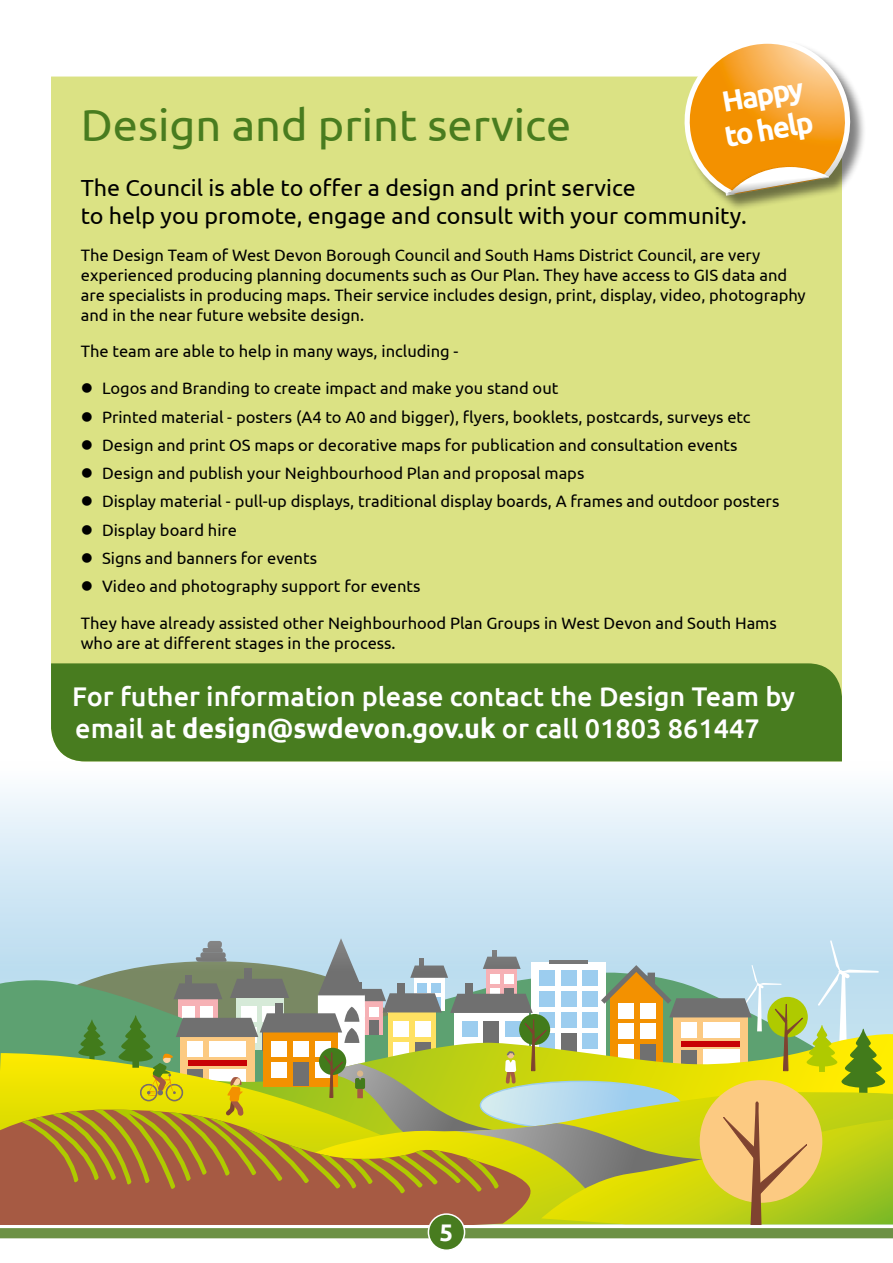
<style>
.page{position:relative;width:893px;height:1263px;background:#fff}
.page>*{position:absolute;margin:0;border:0;box-sizing:border-box;transform-origin:0 0}
.Heading{font:45px "Ubuntu";color:#487c1f}
.t1{font:700 29.25px/35.1px "Ubuntu";color:#fff}
.Heading_smaller{font:500 27px/32.4px "Ubuntu";color:#fff}
.Subheading{font:700 24px "Ubuntu";color:#fff}
.Leader{font:23.25px/28.8px "Ubuntu";color:#000}
.Body_Text{font:16.5px/19.8px "Ubuntu";color:#000}
.s1{font-weight:700}
</style>
<div class="page">
<div style="left:51px;top:77px;width:791px;height:586px;background:#dbe284"></div>
<div style="left:0;top:1228px;width:893px;height:10px;background:#6c9144"></div>
<div style="left:51px;top:663px;width:791px;height:98px;background:#487c1f"></div>
<div style="left:685px;top:39px;width:181px;height:173px;background:#000;opacity:.5"></div>
<img style="left:726px;top:194px;width:103px;height:2px">
<svg style="left:678px;top:39px;width:175px;height:155px"></svg>
<svg style="left:0;top:761px;width:893px;height:208px"></svg>
<svg style="left:0;top:969px;width:119px;height:84px;fill:#5da171"></svg>
<svg style="left:78px;top:1019px;width:28px;height:15px"></svg>
<svg style="left:0;top:1053px;width:119px;height:56px"></svg>
<svg style="left:5px;top:1109px;width:114px;height:115px"></svg>
<svg style="left:119px;top:938px;width:774px;height:286px"></svg>
<div style="left:428px;top:1214px;width:37px;height:36px;background:#487c1f;border-radius:50%"></div>
<div style="left:428px;top:1213px;width:37px;height:38px;border:2px solid #fff;border-radius:50%"></div>
<svg style="left:82px;top:383px;width:10px;height:10px"></svg>
<svg style="left:82px;top:412px;width:10px;height:9px"></svg>
<svg style="left:82px;top:440px;width:10px;height:10px"></svg>
<svg style="left:82px;top:468px;width:10px;height:10px"></svg>
<svg style="left:82px;top:496px;width:10px;height:10px"></svg>
<svg style="left:82px;top:525px;width:10px;height:9px"></svg>
<svg style="left:82px;top:553px;width:10px;height:10px"></svg>
<svg style="left:82px;top:581px;width:10px;height:10px"></svg>
<p class="t1" style="left:716px;top:85px;width:91px;rotate:-10deg">Happy to help</p>
<p class="Heading" style="left:81px;top:98px;width:492px">Design and print service</p>
<p class="Leader" style="left:81px;top:172px;width:668px">The Council is able to offer a design and print service<br>to help you promote, engage and consult with your community.</p>
<p class="Body_Text" style="left:81px;top:245px;width:726px">The Design Team of West Devon Borough Council and South Hams District Council, are very experienced producing planning documents such as Our Plan. They have access to GIS data and are specialists in producing maps. Their service includes design, print, display, video, photography and in the near future website design.</p>
<p class="Body_Text" style="left:81px;top:341px;width:379px">The team are able to help in many ways, including -</p>
<p class="Body_Text" style="left:102px;top:378px;width:458px">Logos and Branding to create impact and make you stand out</p>
<p class="Body_Text" style="left:102px;top:406px;width:650px">Printed material - posters (A4 to A0 and bigger), flyers, booklets, postcards, surveys etc</p>
<p class="Body_Text" style="left:102px;top:434px;width:637px">Design and print OS maps or decorative maps for publication and consultation events</p>
<p class="Body_Text" style="left:102px;top:463px;width:484px">Design and publish your Neighbourhood Plan and proposal maps</p>
<p class="Body_Text" style="left:102px;top:491px;width:679px">Display material - pull-up displays, traditional display boards, A frames and outdoor posters</p>
<p class="Body_Text" style="left:102px;top:519px;width:137px">Display board hire</p>
<p class="Body_Text" style="left:102px;top:548px;width:217px">Signs and banners for events</p>
<p class="Body_Text" style="left:102px;top:576px;width:320px">Video and photography support for events</p>
<p class="Body_Text" style="left:81px;top:613px;width:698px">They have already assisted other Neighbourhood Plan Groups in West Devon and South Hams who are at different stages in the process.</p>
<p class="Heading_smaller" style="left:72px;top:679px;width:724px">For futher information please contact the Design Team by email at <span class="s1">design@swdevon.gov.uk</span> or call 01803 861447</p>
<p class="Subheading" style="left:440px;top:1217px;width:15px">5</p>
</div>
